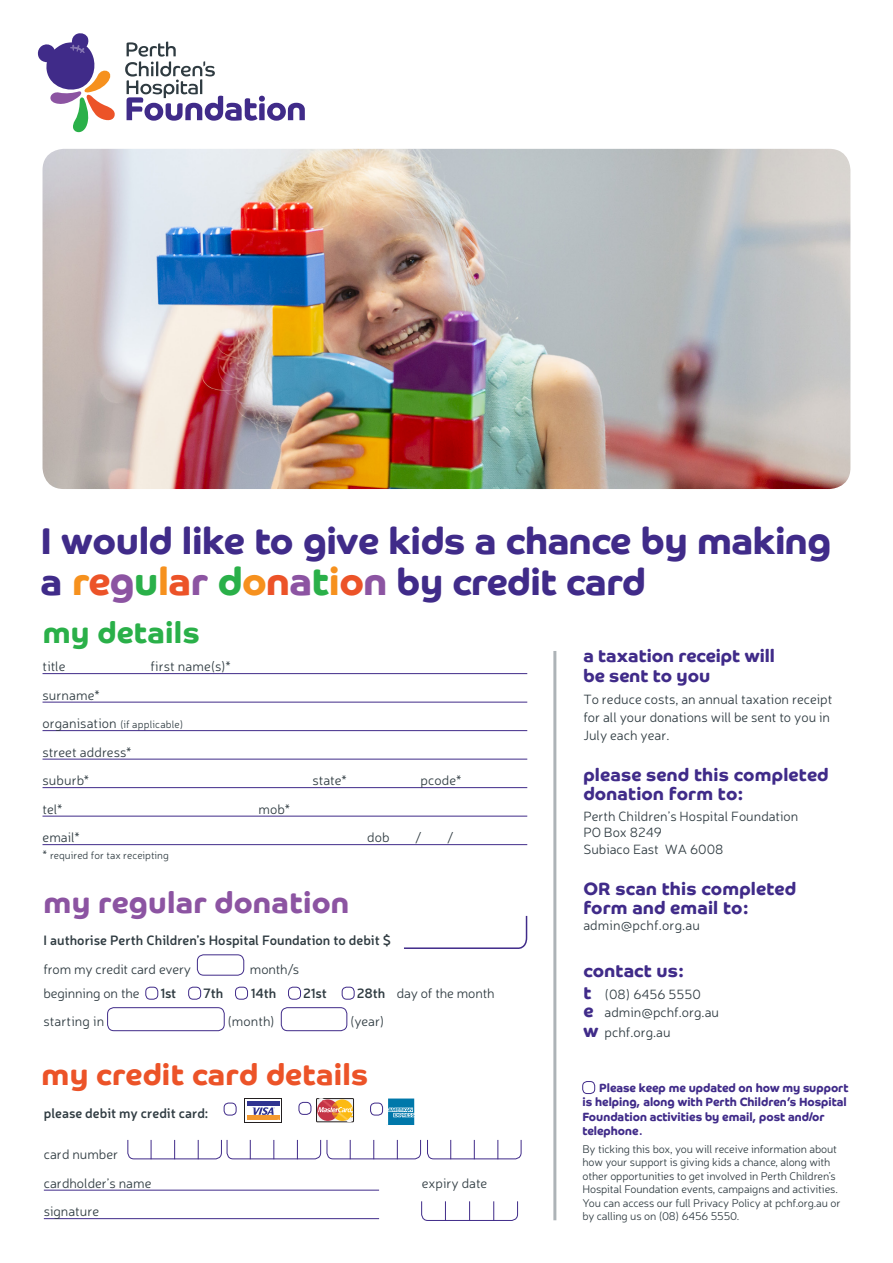
<style>
.page{position:relative;width:893px;height:1263px;background:#fff}
.page>*{position:absolute;margin:0;border:0;box-sizing:border-box;transform-origin:0 0}
.t1{font:700 37.5px/40.5px "Co Headline";letter-spacing:-.01em;color:#402b89}
.t2{font:700 30px "Co Headline";letter-spacing:.01em;color:#ec5328}
.t3{font:700 30px "Co Headline";letter-spacing:.01em;color:#8c54a2}
.t4{font:700 30px "Co Headline";letter-spacing:.01em;color:#2ab049}
.t5{font:700 18px/19.5px "Co Headline";letter-spacing:.01em;color:#402b89}
.t6{font:300 13.5px/18px "Neris";color:#2f3b41}
.t7{font:600 13.5px "Neris";color:#2f3b41}
.t8{font:700 12px/14.2px "Co Headline";color:#402b89;scale:.96 1}
.t9{font:300 11.25px/13.5px "Neris";letter-spacing:-.01em;color:#2f3b41}
.t10{font:300 10.5px "Neris";letter-spacing:.02em;color:#2f3b41}
.t11{font:300 10.5px "Neris";color:#2f3b41}
.s1{font-size:39px;color:#f6911e}
.s2{font-size:39px;color:#ec5328}
.s3{font-size:39px;color:#8c54a2}
.s4{font-size:39px;color:#2ab049}
.s5{font-size:13.5px}
.s6{font-size:12px}
.s7{font-weight:600}
.s8{font-family:"Co Headline";font-weight:700;font-size:18px;color:#402b89}
.s9{font-family:"Calibri";font-weight:400;font-size:16.5px}
</style>
<div class="page">
<div style="left:582px;top:1081px;width:13px;height:13px;border:1px solid #402b89;border-radius:4px"></div>
<img style="left:43px;top:149px;width:807px;height:340px">
<svg style="left:125px;top:42px;width:180px;height:79px"></svg>
<svg style="left:38px;top:33px;width:77px;height:99px"></svg>
<div style="left:197px;top:955px;width:47px;height:20px;border:1px solid #402b89;border-radius:6px"></div>
<div style="left:146px;top:987px;width:12px;height:12px;border:1px solid #402b89;border-radius:4px"></div>
<div style="left:188px;top:987px;width:13px;height:12px;border:1px solid #402b89;border-radius:4px"></div>
<div style="left:235px;top:987px;width:13px;height:12px;border:1px solid #402b89;border-radius:4px"></div>
<div style="left:288px;top:987px;width:13px;height:12px;border:1px solid #402b89;border-radius:4px"></div>
<div style="left:342px;top:987px;width:12px;height:12px;border:1px solid #402b89;border-radius:4px"></div>
<div style="left:107px;top:1007px;width:117px;height:24px;border:1px solid #402b89;border-radius:6px"></div>
<div style="left:281px;top:1007px;width:66px;height:24px;border:1px solid #402b89;border-radius:6px"></div>
<svg style="left:43px;top:1189px;width:475px;height:32px"></svg>
<svg style="left:245px;top:1098px;width:37px;height:25px"></svg>
<div style="left:246px;top:1099px;width:35px;height:23px;background:#fff"></div>
<div style="left:247px;top:1101px;width:32px;height:5px;background:#303391"></div>
<hr style="left:247px;top:1116px;width:32px;height:4px;background:#f3982e">
<svg style="left:252px;top:1107px;width:27px;height:13px"></svg>
<div style="left:224px;top:1103px;width:12px;height:12px;border:1px solid #402b89;border-radius:4px"></div>
<div style="left:316px;top:1098px;width:38px;height:24px;border:1px solid #231f20"></div>
<svg style="left:318px;top:1099px;width:34px;height:23px"></svg>
<div style="left:299px;top:1102px;width:12px;height:12px;border:1px solid #402b89;border-radius:4px"></div>
<svg style="left:388px;top:1098px;width:26px;height:27px"></svg>
<div style="left:370px;top:1103px;width:13px;height:12px;border:1px solid #402b89;border-radius:4px"></div>
<hr style="left:43px;top:673px;width:484px;height:1px;background:#402b89">
<hr style="left:43px;top:702px;width:484px;height:1px;background:#402b89">
<hr style="left:43px;top:730px;width:484px;height:1px;background:#402b89">
<hr style="left:43px;top:759px;width:484px;height:1px;background:#402b89">
<hr style="left:43px;top:787px;width:484px;height:1px;background:#402b89">
<hr style="left:43px;top:816px;width:484px;height:1px;background:#402b89">
<hr style="left:43px;top:844px;width:484px;height:1px;background:#402b89">
<svg style="left:427px;top:1139px;width:94px;height:20px"></svg>
<svg style="left:327px;top:1139px;width:94px;height:20px"></svg>
<svg style="left:127px;top:1139px;width:194px;height:20px"></svg>
<hr style="left:553px;top:651px;width:3px;height:569px;background:#adb3b7">
<svg style="left:404px;top:915px;width:124px;height:34px"></svg>
<h1 class="t1" style="left:41px;top:521px;width:792px">I would like to give kids a chance by making a <span class="s1">r</span><span class="s2">e</span><span class="s3">g</span><span class="s4">u</span><span class="s1">l</span><span class="s2">a</span><span class="s3">r</span> <span class="s4">d</span><span class="s1">o</span><span class="s2">n</span><span class="s3">a</span><span class="s4">t</span><span class="s1">i</span><span class="s2">o</span><span class="s3">n</span> by credit card</h1>
<h2 class="t4" style="left:43px;top:615px;width:158px">my details</h2>
<p class="t6" style="left:43px;top:657px;width:24px">title</p>
<p class="t6" style="left:151px;top:657px;width:82px">first name(s)*</p>
<p class="t6" style="left:43px;top:686px;width:59px">surname*</p>
<p class="t10" style="left:43px;top:718px;width:142px"><span class="s5">organisation</span> (if applicable)</p>
<p class="t6" style="left:43px;top:737px;width:91px;line-height:28.5px">street address* suburb*</p>
<p class="t6" style="left:313px;top:771px;width:36px">state*</p>
<p class="t6" style="left:421px;top:771px;width:42px">pcode*</p>
<p class="t6" style="left:43px;top:800px;width:21px">tel*</p>
<p class="t6" style="left:259px;top:800px;width:33px">mob*</p>
<p class="t6" style="left:43px;top:828px;width:39px">email*</p>
<p class="t6" style="left:367px;top:828px;width:24px">dob</p>
<p class="t6" style="left:415px;top:828px;width:8px">/</p>
<p class="t6" style="left:447px;top:828px;width:8px">/</p>
<p class="t11" style="left:43px;top:848px;width:128px"><span class="s6">*</span> required for tax receipting</p>
<h2 class="t3" style="left:44px;top:885px;width:307px">my regular donation</h2>
<p class="t7" style="left:44px;top:931px;width:349px">I authorise Perth Children’s Hospital Foundation to debit $</p>
<p class="t6" style="left:44px;top:960px;width:149px">from my credit card every</p>
<p class="t6" style="left:250px;top:960px;width:51px">month/s</p>
<p class="t6" style="left:44px;top:984px;width:98px">beginning on the</p>
<p class="t7" style="left:160px;top:984px;width:18px">1st</p>
<p class="t7" style="left:203px;top:984px;width:22px">7th</p>
<p class="t7" style="left:251px;top:984px;width:27px">14th</p>
<p class="t7" style="left:303px;top:984px;width:25px">21st</p>
<p class="t6" style="left:357px;top:984px;width:139px"><span class="s7">28th</span> day of the month</p>
<p class="t6" style="left:44px;top:1012px;width:62px">starting in</p>
<p class="t6" style="left:228px;top:1012px;width:49px">(month)</p>
<p class="t6" style="left:350px;top:1012px;width:36px">(year)</p>
<h2 class="t2" style="left:42px;top:1057px;width:328px">my credit card details</h2>
<p class="t7" style="left:44px;top:1104px;width:166px">please debit my credit card:</p>
<p class="t6" style="left:44px;top:1140px;width:109px;line-height:28.5px">card number cardholder’s name</p>
<p class="t6" style="left:44px;top:1202px;width:57px">signature</p>
<p class="t6" style="left:422px;top:1174px;width:67px">expiry date</p>
<h3 class="t5" style="left:583px;top:646px;width:193px">a taxation receipt will be sent to you</h3>
<p class="t6" style="left:583px;top:690px;width:250px">To reduce costs, an annual taxation receipt for all your donations will be sent to you in<br>July each year.</p>
<h3 class="t5" style="left:583px;top:765px;width:247px">please send this completed donation form to:</h3>
<p class="t6" style="left:583px;top:807px;width:217px;line-height:16.5px">Perth Children’s Hospital Foundation<br>PO Box 8249<br>Subiaco East WA 6008</p>
<h3 class="t5" style="left:583px;top:879px;width:214px">OR scan this completed form and email to:</h3>
<p class="t6" style="left:583px;top:916px;width:118px">admin@pchf.org.au</p>
<h3 class="t5" style="left:583px;top:961px;width:102px">contact us:</h3>
<p class="t6" style="left:583px;top:985px;width:137px"><span class="s8">t</span> (08) 6456 5550<br><span class="s8">e</span> admin@pchf.org.au</p>
<p class="t6" style="left:583px;top:1022px;width:89px"><span class="s8">w</span> pchf.org.au</p>
<p class="t8" style="left:582px;top:1081px;width:279px;text-indent:17px">Please keep me updated on how my support is helping, along with Perth Children’s Hospital Foundation activities by email, post and/or telephone<span class="s9">.</span></p>
<p class="t9" style="left:582px;top:1142px;width:260px">By ticking this box, you will receive information about how your support is giving kids a chance, along with other opportunities to get involved in Perth Children’s Hospital Foundation events, campaigns and activities.<br>You can access our full Privacy Policy at pchf.org.au or by calling us on (08) 6456 5550.</p>
</div>
